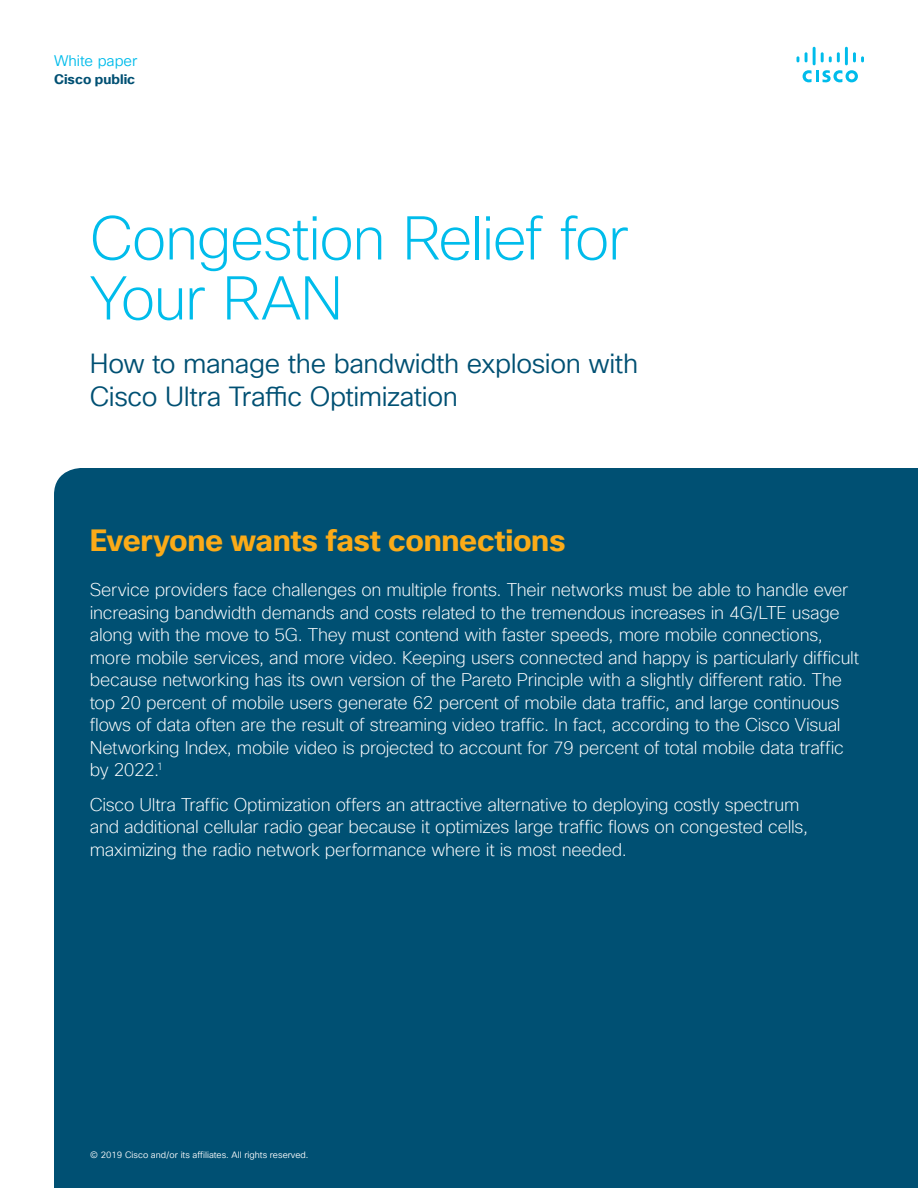
<style>
.page{position:relative;width:918px;height:1188px;background:#fff}
.page>*{position:absolute;margin:0;border:0;box-sizing:border-box;transform-origin:0 0}
.t1{font:200 60px/60px "Cisco Sans TT";letter-spacing:-.025em;color:#00bceb}
.t2{font:700 30px "Cisco Sans TT";letter-spacing:-.01em;color:#fbab18}
.t3{font:27px/33px "Cisco Sans TT Light";letter-spacing:-.015em;color:#005073}
.t4{font:200 18px/22.5px "Cisco Sans TT";letter-spacing:-.015em;color:#fff}
.t5{font:15px "Cisco Sans TT Light";color:#00bceb}
.t6{font:700 13.5px "Cisco Sans TT";color:#005073}
.t7{font:9px "Cisco Sans TT Light";color:#fff}
</style>
<div class="page">
<svg style="left:803px;top:70px;width:55px;height:12px"></svg>
<svg style="left:797px;top:56px;width:2px;height:6px"></svg>
<svg style="left:805px;top:52px;width:3px;height:10px"></svg>
<hr style="left:813px;top:47px;width:3px;height:18px;background:#00bceb">
<svg style="left:821px;top:52px;width:19px;height:10px"></svg>
<hr style="left:845px;top:47px;width:3px;height:18px;background:#00bceb">
<svg style="left:853px;top:52px;width:11px;height:10px"></svg>
<div style="left:54px;top:468px;width:864px;height:720px;background:#005073"></div>
<p class="t5" style="left:54px;top:51px;width:85px">White paper</p>
<p class="t6" style="left:54px;top:70px;width:83px">Cisco public</p>
<h1 class="t1" style="left:90px;top:210px;width:540px">Congestion Relief for<br>Your RAN</h1>
<h3 class="t3" style="left:90px;top:348px;width:550px">How to manage the bandwidth explosion with<br>Cisco Ultra Traffic Optimization</h3>
<h2 class="t2" style="left:90px;top:520px;width:477px">Everyone wants fast connections</h2>
<p class="t4" style="left:90px;top:579px;width:771px">Service providers face challenges on multiple fronts. Their networks must be able to handle ever increasing bandwidth demands and costs related to the tremendous increases in 4G/LTE usage along with the move to 5G. They must contend with faster speeds, more mobile connections, more mobile services, and more video. Keeping users connected and happy is particularly difficult because networking has its own version of the Pareto Principle with a slightly different ratio. The top 20 percent of mobile users generate 62 percent of mobile data traffic, and large continuous flows of data often are the result of streaming video traffic. In fact, according to the Cisco Visual Networking Index, mobile video is projected to account for 79 percent of total mobile data traffic by 2022.<sup>1</sup></p>
<p class="t4" style="left:90px;top:794px;width:720px">Cisco Ultra Traffic Optimization offers an attractive alternative to deploying costly spectrum and additional cellular radio gear because it optimizes large traffic flows on congested cells, maximizing the radio network performance where it is most needed.</p>
<p class="t7" style="left:90px;top:1149px;width:220px">© 2019 Cisco and/or its affiliates. All rights reserved.</p>
</div>
